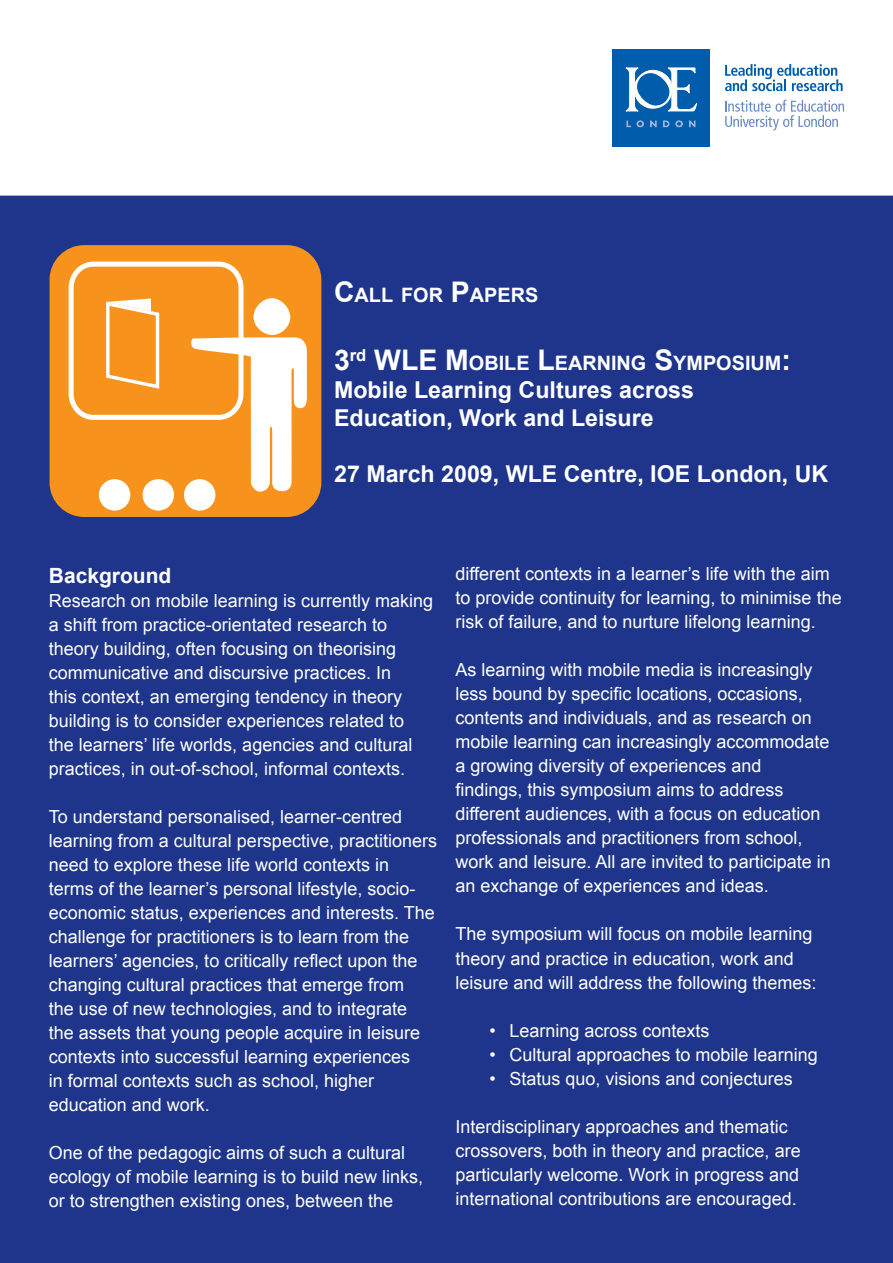
<style>
.page{position:relative;width:893px;height:1263px;background:#fff}
.page>*{position:absolute;margin:0;border:0;box-sizing:border-box;transform-origin:0 0}
.t1{font:700 23.25px/27.9px "Arial";color:#fff}
.t2{font:700 21px "Arial";color:#fff}
.t3{font:700 19.8px "Arial";color:#fff}
.t4{font:18px/24px "Arial";color:#fff}
.s1{font-size:28.35px}
</style>
<div class="page">
<div style="left:0;top:196px;width:893px;height:1067px;background:#1e358b"></div>
<div style="left:50px;top:245px;width:271px;height:272px;background:#f7931d;border-radius:35px"></div>
<div style="left:69px;top:262px;width:175px;height:158px;border:5px solid #fff;border-radius:23px"></div>
<svg style="left:190px;top:298px;width:117px;height:194px"></svg>
<div style="left:99px;top:479px;width:31px;height:32px;background:#fff;border-radius:50%"></div>
<div style="left:143px;top:479px;width:31px;height:32px;background:#fff;border-radius:50%"></div>
<div style="left:184px;top:479px;width:31px;height:32px;background:#fff;border-radius:50%"></div>
<div style="left:612px;top:49px;width:98px;height:98px;background:#015dab"></div>
<svg style="left:626px;top:120px;width:70px;height:8px"></svg>
<svg style="left:626px;top:67px;width:71px;height:45px"></svg>
<svg style="left:725px;top:64px;width:118px;height:27px"></svg>
<svg style="left:725px;top:100px;width:119px;height:30px"></svg>
<svg style="left:106px;top:298px;width:54px;height:91px"></svg>
<p class="t3" style="left:334px;top:282px;width:206px"><span class="s1">C</span>ALL FOR <span class="s1">P</span>APERS</p>
<p class="t3" style="left:334px;top:350px;width:458px"><span class="s1">3</span><sup>rd</sup> <span class="s1">WLE M</span>OBILE <span class="s1">L</span>EARNING <span class="s1">S</span>YMPOSIUM<span class="s1">:</span></p>
<p class="t1" style="left:334px;top:377px;width:362px">Mobile Learning Cultures across<br>Education, Work and Leisure</p>
<p class="t1" style="left:334px;top:460px;width:496px">27 March 2009, WLE Centre, IOE London, UK</p>
<p class="t2" style="left:49px;top:561px;width:124px">Background</p>
<p class="t4" style="left:49px;top:588px;width:386px">Research on mobile learning is currently making a shift from practice-orientated research to theory building, often focusing on theorising communicative and discursive practices. In<br>this context, an emerging tendency in theory building is to consider experiences related to the learners’ life worlds, agencies and cultural practices, in out-of-school, informal contexts.</p>
<p class="t4" style="left:49px;top:804px;width:390px">To understand personalised, learner-centred learning from a cultural perspective, practitioners need to explore these life world contexts in terms of the learner’s personal lifestyle, socio&shy;economic status, experiences and interests. The challenge for practitioners is to learn from the learners’ agencies, to critically reflect upon the changing cultural practices that emerge from<br>the use of new technologies, and to integrate<br>the assets that young people acquire in leisure contexts into successful learning experiences<br>in formal contexts such as school, higher education and work.</p>
<p class="t4" style="left:49px;top:1140px;width:376px">One of the pedagogic aims of such a cultural ecology of mobile learning is to build new links, or to strengthen existing ones, between the</p>
<p class="t4" style="left:455px;top:562px;width:388px">different contexts in a learner’s life with the aim to provide continuity for learning, to minimise the risk of failure, and to nurture lifelong learning.</p>
<p class="t4" style="left:455px;top:658px;width:377px">As learning with mobile media is increasingly less bound by specific locations, occasions, contents and individuals, and as research on mobile learning can increasingly accommodate a growing diversity of experiences and findings, this symposium aims to address different audiences, with a focus on education professionals and practitioners from school, work and leisure. All are invited to participate in an exchange of experiences and ideas.</p>
<p class="t4" style="left:455px;top:922px;width:363px">The symposium will focus on mobile learning theory and practice in education, work and leisure and will address the following themes:</p>
<p class="t4" style="left:489px;top:1018px;width:222px">• Learning across contexts</p>
<p class="t4" style="left:489px;top:1042px;width:330px">• Cultural approaches to mobile learning</p>
<p class="t4" style="left:489px;top:1066px;width:305px">• Status quo, visions and conjectures</p>
<p class="t4" style="left:455px;top:1114px;width:347px">Interdisciplinary approaches and thematic crossovers, both in theory and practice, are particularly welcome. Work in progress and international contributions are encouraged.</p>
</div>
